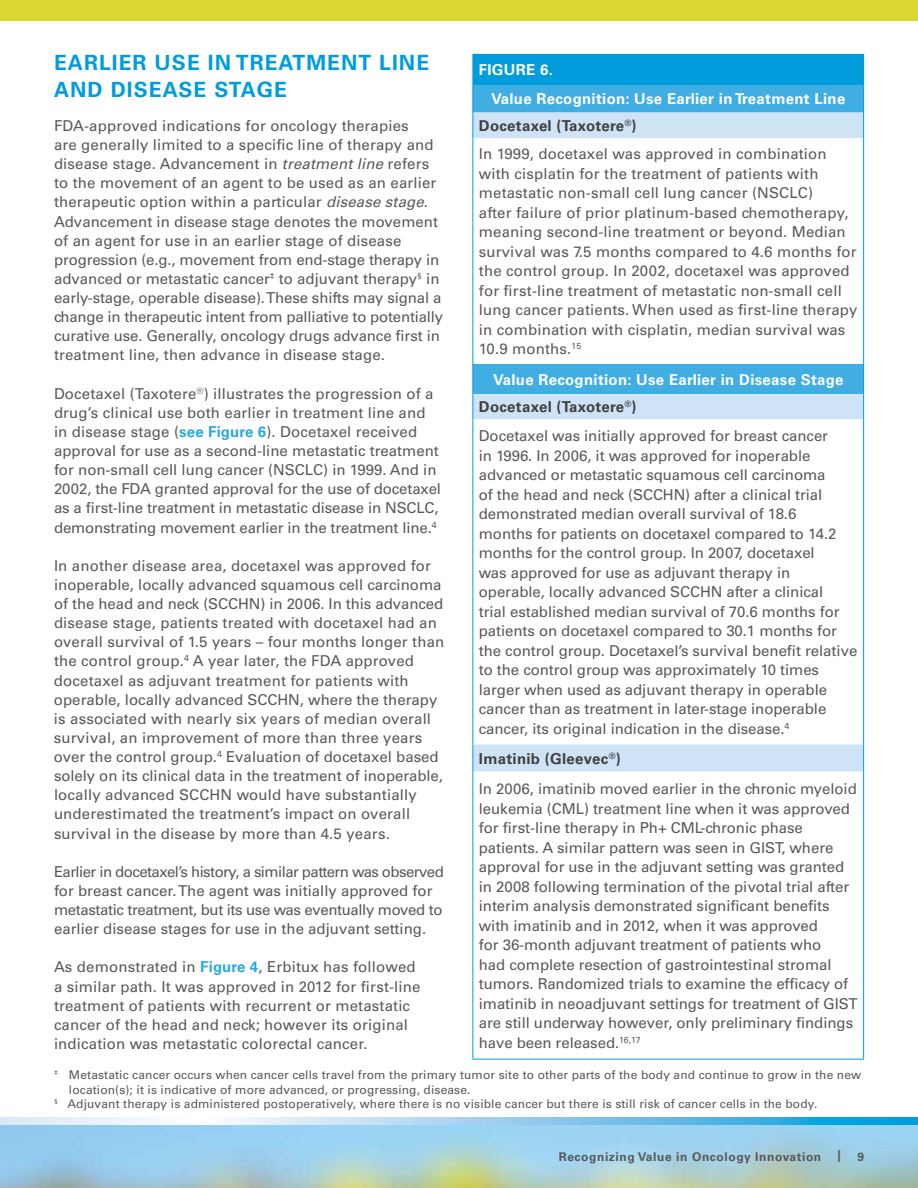
<style>
.page{position:relative;width:918px;height:1188px;background:#fff}
.page>*{position:absolute;margin:0;border:0;box-sizing:border-box;transform-origin:0 0}
.t1{font:700 21px/27px "Univers";letter-spacing:.05em;color:#009cdc}
.t2{font:15px/19.2px "Univers";color:#58595b}
.t3{font:15px/19px "Univers";letter-spacing:-.025em;color:#58595b}
.t4{font:700 15px/29.1px "Univers";letter-spacing:.02em;color:#fff}
.t5{font:12px "Univers";letter-spacing:.01em;color:#58595b}
.t6{font:700 12px "Univers";letter-spacing:.05em;color:#58595b}
.s1{font-style:italic}
.s2{font-weight:700;color:#2aaae2}
.s3{font-weight:700;color:#414042}
.s4{font-weight:700;color:#fff}
</style>
<div class="page">
<svg style="left:0;top:1118px;width:918px;height:7px"></svg>
<img style="left:0;top:1125px;width:918px;height:63px">
<div style="left:0;top:0;width:918px;height:21px;background:#dcd832"></div>
<div style="left:473px;top:54px;width:391px;height:31px;background:#009cdc"></div>
<div style="left:473px;top:85px;width:390px;height:28px;background:#41aee3"></div>
<svg style="left:473px;top:113px;width:390px;height:658px"></svg>
<hr style="left:472px;top:54px;width:392px;height:1px;background:#009cdc">
<hr style="left:472px;top:55px;width:1px;height:30px;background:#009cdc">
<svg style="left:472px;top:85px;width:1px;height:53px"></svg>
<svg style="left:863px;top:85px;width:1px;height:53px"></svg>
<hr style="left:472px;top:138px;width:1px;height:226px;background:#009cdc">
<hr style="left:863px;top:138px;width:1px;height:226px;background:#009cdc">
<hr style="left:472px;top:364px;width:1px;height:30px;background:#009cdc">
<hr style="left:863px;top:364px;width:1px;height:30px;background:#009cdc">
<svg style="left:472px;top:394px;width:1px;height:25px"></svg>
<svg style="left:863px;top:394px;width:1px;height:25px"></svg>
<hr style="left:472px;top:419px;width:1px;height:325px;background:#009cdc">
<hr style="left:863px;top:419px;width:1px;height:325px;background:#009cdc">
<svg style="left:472px;top:744px;width:1px;height:27px"></svg>
<svg style="left:863px;top:744px;width:1px;height:27px"></svg>
<hr style="left:472px;top:771px;width:1px;height:288px;background:#009cdc">
<hr style="left:863px;top:771px;width:1px;height:288px;background:#009cdc">
<hr style="left:472px;top:1059px;width:392px;height:1px;background:#009cdc">
<h1 class="t1" style="left:54px;top:49px;width:377px">EARLIER USE IN TREATMENT LINE<br>AND DISEASE STAGE</h1>
<p class="t2" style="left:54px;top:116px;width:391px">FDA-approved indications for oncology therapies<br>are generally limited to a specific line of therapy and disease stage. Advancement in <span class="s1">treatment line</span> refers to the movement of an agent to be used as an earlier therapeutic option within a particular <span class="s1">disease stage</span>.<br>Advancement in disease stage denotes the movement of an agent for use in an earlier stage of disease progression (e.g., movement from end-stage therapy in advanced or metastatic cancer<sup>‡</sup> to adjuvant therapy<sup>§</sup> in early-stage, operable disease). These shifts may signal a change in therapeutic intent from palliative to potentially curative use. Generally, oncology drugs advance first in treatment line, then advance in disease stage.</p>
<p class="t2" style="left:54px;top:384px;width:389px">Docetaxel (Taxotere<sup>®</sup>) illustrates the progression of a drug’s clinical use both earlier in treatment line and in disease stage (<span class="s2">see Figure 6</span>). Docetaxel received approval for use as a second-line metastatic treatment for non-small cell lung cancer (NSCLC) in 1999. And in 2002, the FDA granted approval for the use of docetaxel as a first-line treatment in metastatic disease in NSCLC, demonstrating movement earlier in the treatment line.<sup>4</sup></p>
<p class="t2" style="left:54px;top:556px;width:392px">In another disease area, docetaxel was approved for inoperable, locally advanced squamous cell carcinoma of the head and neck (SCCHN) in 2006. In this advanced disease stage, patients treated with docetaxel had an overall survival of 1.5 years – four months longer than the control group.<sup>4</sup> A year later, the FDA approved docetaxel as adjuvant treatment for patients with operable, locally advanced SCCHN, where the therapy is associated with nearly six years of median overall survival, an improvement of more than three years over the control group.<sup>4</sup> Evaluation of docetaxel based solely on its clinical data in the treatment of inoperable, locally advanced SCCHN would have substantially underestimated the treatment’s impact on overall survival in the disease by more than 4.5 years.</p>
<p class="t3" style="left:54px;top:862px;width:391px">Earlier in docetaxel’s history, a similar pattern was observed for breast cancer. The agent was initially approved for metastatic treatment, but its use was eventually moved to earlier disease stages for use in the adjuvant setting.</p>
<p class="t2" style="left:54px;top:958px;width:368px">As demonstrated in <span class="s2">Figure 4</span>, Erbitux has followed a similar path. It was approved in 2012 for first-line treatment of patients with recurrent or metastatic cancer of the head and neck; however its original indication was metastatic colorectal cancer.</p>
<p class="t4" style="left:491px;top:56px;width:356px;text-indent:-12px">FIGURE 6.<br>Value Recognition: Use Earlier in Treatment Line</p>
<p class="t2" style="left:479px;top:112px;width:349px;line-height:28.2px"><span class="s3">Docetaxel (Taxotere</span><sup>®</sup><span class="s3">)<br></span>In 1999, docetaxel was approved in combination</p>
<p class="t2" style="left:479px;top:164px;width:380px">with cisplatin for the treatment of patients with metastatic non-small cell lung cancer (NSCLC)<br>after failure of prior platinum-based chemotherapy, meaning second-line treatment or beyond. Median survival was 7.5 months compared to 4.6 months for the control group. In 2002, docetaxel was approved for first-line treatment of metastatic non-small cell lung cancer patients. When used as first-line therapy in combination with cisplatin, median survival was 10.9 months.<sup>15</sup></p>
<p class="t2" style="left:479px;top:365px;width:366px;line-height:28.3px;text-indent:14px"><span class="s4">Value Recognition: Use Earlier in Disease Stage<br></span><span class="s3">Docetaxel (Taxotere</span><sup>®</sup><span class="s3">)<br></span>Docetaxel was initially approved for breast cancer</p>
<p class="t2" style="left:479px;top:446px;width:380px">in 1996. In 2006, it was approved for inoperable advanced or metastatic squamous cell carcinoma<br>of the head and neck (SCCHN) after a clinical trial demonstrated median overall survival of 18.6<br>months for patients on docetaxel compared to 14.2 months for the control group. In 2007, docetaxel<br>was approved for use as adjuvant therapy in operable, locally advanced SCCHN after a clinical<br>trial established median survival of 70.6 months for patients on docetaxel compared to 30.1 months for the control group. Docetaxel’s survival benefit relative to the control group was approximately 10 times larger when used as adjuvant therapy in operable cancer than as treatment in later-stage inoperable cancer, its original indication in the disease.<sup>4</sup></p>
<p class="t2" style="left:479px;top:743px;width:379px;line-height:30.6px"><span class="s3">Imatinib (Gleevec</span><sup>®</sup><span class="s3">)<br></span>In 2006, imatinib moved earlier in the chronic myeloid</p>
<p class="t2" style="left:479px;top:799px;width:380px">leukemia (CML) treatment line when it was approved for first-line therapy in Ph+ CML-chronic phase patients. A similar pattern was seen in GIST, where approval for use in the adjuvant setting was granted in 2008 following termination of the pivotal trial after interim analysis demonstrated significant benefits with imatinib and in 2012, when it was approved<br>for 36-month adjuvant treatment of patients who<br>had complete resection of gastrointestinal stromal tumors. Randomized trials to examine the efficacy of imatinib in neoadjuvant settings for treatment of GIST are still underway however, only preliminary findings have been released.<sup>16,17</sup></p>
<p class="t5" style="left:54px;top:1068px;width:809px"><sup>‡</sup> Metastatic cancer occurs when cancer cells travel from the primary tumor site to other parts of the body and continue to grow in the new</p>
<p class="t5" style="left:69px;top:1082px;width:403px">location(s); it is indicative of more advanced, or progressing, disease.</p>
<p class="t5" style="left:54px;top:1097px;width:765px"><sup>§</sup> Adjuvant therapy is administered postoperatively, where there is no visible cancer but there is still risk of cancer cells in the body.</p>
<p class="t6" style="left:559px;top:1150px;width:264px">Recognizing Value in Oncology Innovation</p>
<p class="t6" style="left:838px;top:1148px;width:5px">|</p>
<p class="t6" style="left:857px;top:1150px;width:8px">9</p>
</div>
